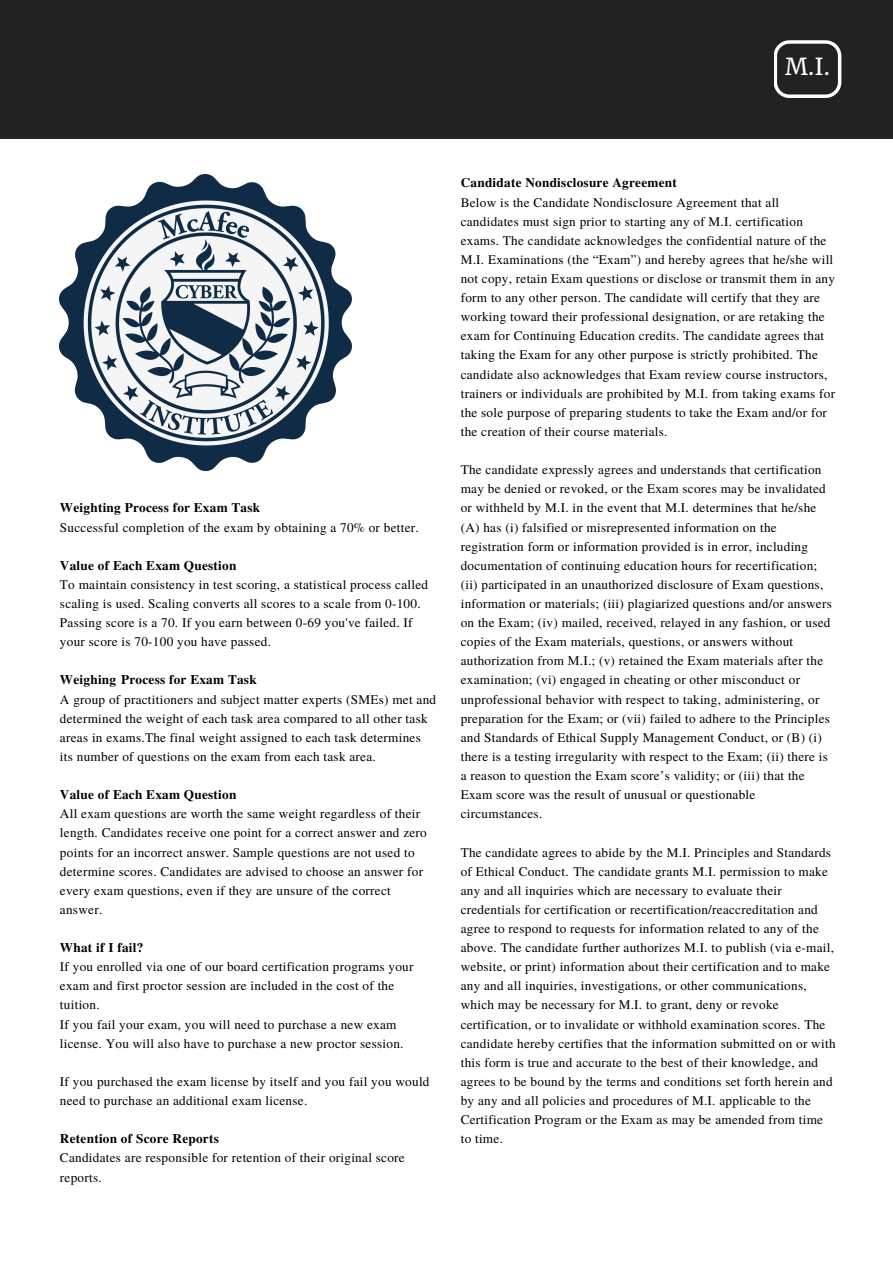
<style>
.page{position:relative;width:893px;height:1264px;background:#fff}
.page>*{position:absolute;margin:0;border:0;box-sizing:border-box;transform-origin:0 0}
.t1{font:23.1px "Merriweather";color:#fff}
.t2{font:13.2px/19px "Te X Gyre Termes";letter-spacing:.02em;color:#000}
.t3{font:700 13.2px "Te X Gyre Termes";letter-spacing:.02em;color:#000}
</style>
<div class="page">
<div style="left:0;top:0;width:892px;height:138px;background:#222"></div>
<svg style="left:774px;top:40px;width:67px;height:58px"></svg>
<img style="left:60px;top:174px;width:291px;height:296px">
<p class="t1" style="left:785px;top:52px;width:46px">M.I.</p>
<p class="t3" style="left:60px;top:497px;width:202px">Weighting Process for Exam Task</p>
<p class="t2" style="left:60px;top:517px;width:360px">Successful completion of the exam by obtaining a 70% or better.</p>
<p class="t3" style="left:60px;top:555px;width:178px">Value of Each Exam Question</p>
<p class="t2" style="left:60px;top:574px;width:369px">To maintain consistency in test scoring, a statistical process called scaling is used. Scaling converts all scores to a scale from 0-100.<br>Passing score is a 70. If you earn between 0-69 you've failed. If your score is 70-100 you have passed.</p>
<p class="t3" style="left:60px;top:669px;width:198px">Weighing Process for Exam Task</p>
<p class="t2" style="left:60px;top:689px;width:377px">A group of practitioners and subject matter experts (SMEs) met and determined the weight of each task area compared to all other task areas in exams.The final weight assigned to each task determines its number of questions on the exam from each task area.</p>
<p class="t3" style="left:60px;top:784px;width:178px">Value of Each Exam Question</p>
<p class="t2" style="left:60px;top:803px;width:368px">All exam questions are worth the same weight regardless of their length. Candidates receive one point for a correct answer and zero points for an incorrect answer. Sample questions are not used to determine scores. Candidates are advised to choose an answer for every exam questions, even if they are unsure of the correct answer.</p>
<p class="t3" style="left:60px;top:937px;width:85px">What if I fail?</p>
<p class="t2" style="left:60px;top:956px;width:355px">If you enrolled via one of our board certification programs your exam and first proctor session are included in the cost of the tuition.</p>
<p class="t2" style="left:60px;top:1013px;width:345px">If you fail your exam, you will need to purchase a new exam license. You will also have to purchase a new proctor session.</p>
<p class="t2" style="left:60px;top:1071px;width:371px">If you purchased the exam license by itself and you fail you would need to purchase an additional exam license.</p>
<p class="t3" style="left:60px;top:1128px;width:160px">Retention of Score Reports</p>
<p class="t2" style="left:60px;top:1147px;width:346px">Candidates are responsible for retention of their original score reports.</p>
<p class="t3" style="left:460px;top:173px;width:218px">Candidate Nondisclosure Agreement</p>
<p class="t2" style="left:460px;top:192px;width:376px">Below is the Candidate Nondisclosure Agreement that all candidates must sign prior to starting any of M.I. certification exams. The candidate acknowledges the confidential nature of the M.I. Examinations (the “Exam”) and hereby agrees that he/she will not copy, retain Exam questions or disclose or transmit them in any form to any other person. The candidate will certify that they are working toward their professional designation, or are retaking the exam for Continuing Education credits. The candidate agrees that taking the Exam for any other purpose is strictly prohibited. The candidate also acknowledges that Exam review course instructors, trainers or individuals are prohibited by M.I. from taking exams for the sole purpose of preparing students to take the Exam and/or for the creation of their course materials.</p>
<p class="t2" style="left:460px;top:459px;width:372px">The candidate expressly agrees and understands that certification may be denied or revoked, or the Exam scores may be invalidated or withheld by M.I. in the event that M.I. determines that he/she (A) has (i) falsified or misrepresented information on the registration form or information provided is in error, including documentation of continuing education hours for recertification; (ii) participated in an unauthorized disclosure of Exam questions, information or materials; (iii) plagiarized questions and/or answers on the Exam; (iv) mailed, received, relayed in any fashion, or used copies of the Exam materials, questions, or answers without authorization from M.I.; (v) retained the Exam materials after the examination; (vi) engaged in cheating or other misconduct or unprofessional behavior with respect to taking, administering, or preparation for the Exam; or (vii) failed to adhere to the Principles and Standards of Ethical Supply Management Conduct, or (B) (i) there is a testing irregularity with respect to the Exam; (ii) there is a reason to question the Exam score’s validity; or (iii) that the Exam score was the result of unusual or questionable circumstances.</p>
<p class="t2" style="left:460px;top:841px;width:376px">The candidate agrees to abide by the M.I. Principles and Standards of Ethical Conduct. The candidate grants M.I. permission to make any and all inquiries which are necessary to evaluate their credentials for certification or recertification/reaccreditation and agree to respond to requests for information related to any of the above. The candidate further authorizes M.I. to publish (via e-mail, website, or print) information about their certification and to make any and all inquiries, investigations, or other communications, which may be necessary for M.I. to grant, deny or revoke certification, or to invalidate or withhold examination scores. The candidate hereby certifies that the information submitted on or with this form is true and accurate to the best of their knowledge, and agrees to be bound by the terms and conditions set forth herein and by any and all policies and procedures of M.I. applicable to the Certification Program or the Exam as may be amended from time to time.</p>
</div>
